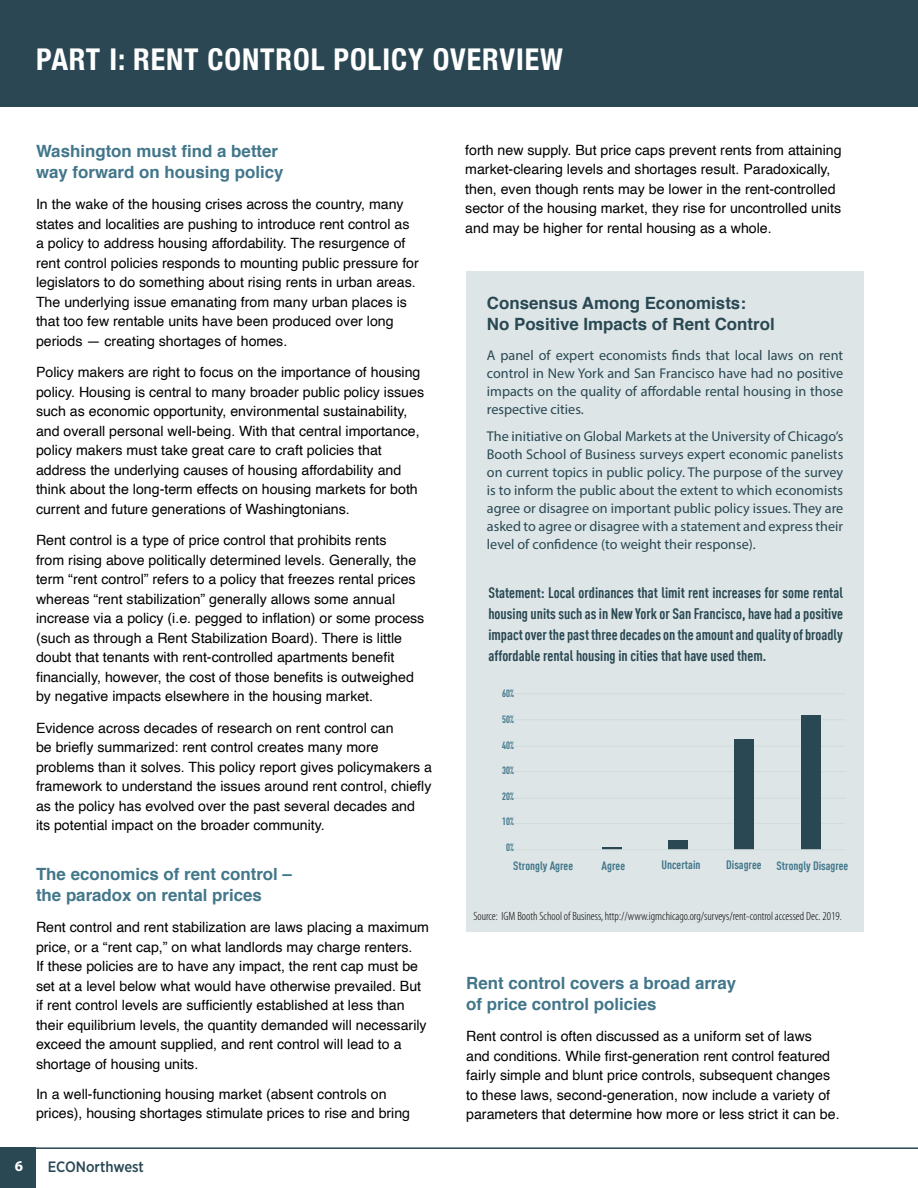
<style>
.page{position:relative;width:918px;height:1188px;background:#fff}
.page>*{position:absolute;margin:0;border:0;box-sizing:border-box;transform-origin:0 0}
.Header_Title{font:700 condensed 30px "Helvetica Neue";letter-spacing:.03em;color:#fff}
.Headlines_withing_text_reg_blue{font:700 16.8px/21px "Helvetica";color:#42768a}
.ES_Headlines_2_-_dark_blue{font:700 16.8px/21px "Helvetica";color:#294853}
.ES_Headlines_2_-_dark_blue-2{font:700 16.8px/21px "Helvetica";color:#42768a}
.t1{font:700 condensed 15px/21px "DIN Offc";color:#294853;text-align:justify}
.t2{font:500 15px "Gotham Narrow";color:#294853}
.t3{font:700 15px "Myriad Pro";color:#fff}
.Body_text{font:14.1px/19.5px "Helvetica";color:#000}
.t4{font:14.1px/18px "Myriad Pro";color:#294853;text-align:justify}
.Footnote{font:300 condensed 12px "Myriad Pro";color:#000}
.t5{font:700 condensed 12px "DIN Offc";color:#42768a}
.t6{font:700 10.5px "DIN Condensed";color:#42768a}
</style>
<div class="page">
<div style="left:0;top:0;width:918px;height:106px;background:#2a4753"></div>
<div style="left:466px;top:272px;width:398px;height:660px;background:#dde5e6"></div>
<hr style="left:513px;top:693px;width:332px;height:1px;background:#d0dbdd">
<hr style="left:513px;top:719px;width:332px;height:1px;background:#d0dbdd">
<hr style="left:513px;top:746px;width:332px;height:1px;background:#d0dbdd">
<hr style="left:513px;top:771px;width:332px;height:1px;background:#d0dbdd">
<hr style="left:513px;top:798px;width:332px;height:1px;background:#d0dbdd">
<hr style="left:513px;top:823px;width:332px;height:1px;background:#d0dbdd">
<div style="left:735px;top:739px;width:19px;height:110px;background:#294853"></div>
<div style="left:801px;top:715px;width:20px;height:135px;background:#294853"></div>
<div style="left:668px;top:840px;width:20px;height:10px;background:#294853"></div>
<hr style="left:602px;top:847px;width:20px;height:2px;background:#294853">
<hr style="left:513px;top:849px;width:332px;height:1px;background:#d0dbdd">
<hr style="left:0;top:1147px;width:918px;height:2px;background:#294853">
<div style="left:0;top:1147px;width:36px;height:41px;background:#294853"></div>
<p class="Header_Title" style="left:36px;top:34px;width:528px">PART I: RENT CONTROL POLICY OVERVIEW</p>
<p class="ES_Headlines_2_-_dark_blue-2" style="left:36px;top:140px;width:249px">Washington must find a better way forward on housing policy</p>
<p class="Body_text" style="left:36px;top:195px;width:384px">In the wake of the housing crises across the country, many states and localities are pushing to introduce rent control as a policy to address housing affordability. The resurgence of rent control policies responds to mounting public pressure for legislators to do something about rising rents in urban areas.<br>The underlying issue emanating from many urban places is that too few rentable units have been produced over long periods — creating shortages of homes.</p>
<p class="Body_text" style="left:36px;top:363px;width:390px">Policy makers are right to focus on the importance of housing policy. Housing is central to many broader public policy issues such as economic opportunity, environmental sustainability, and overall personal well-being. With that central importance, policy makers must take great care to craft policies that address the underlying causes of housing affordability and think about the long-term effects on housing markets for both current and future generations of Washingtonians.</p>
<p class="Body_text" style="left:36px;top:531px;width:390px">Rent control is a type of price control that prohibits rents<br>from rising above politically determined levels. Generally, the term “rent control” refers to a policy that freezes rental prices whereas “rent stabilization” generally allows some annual increase via a policy (i.e. pegged to inflation) or some process (such as through a Rent Stabilization Board). There is little doubt that tenants with rent‐controlled apartments benefit financially, however, the cost of those benefits is outweighed by negative impacts elsewhere in the housing market.</p>
<p class="Body_text" style="left:36px;top:718px;width:397px">Evidence across decades of research on rent control can<br>be briefly summarized: rent control creates many more problems than it solves. This policy report gives policymakers a framework to understand the issues around rent control, chiefly as the policy has evolved over the past several decades and its potential impact on the broader community.</p>
<p class="Headlines_withing_text_reg_blue" style="left:36px;top:863px;width:257px">The economics of rent control – the paradox on rental prices</p>
<p class="Body_text" style="left:36px;top:918px;width:395px">Rent control and rent stabilization are laws placing a maximum price, or a “rent cap,” on what landlords may charge renters.<br>If these policies are to have any impact, the rent cap must be set at a level below what would have otherwise prevailed. But if rent control levels are sufficiently established at less than their equilibrium levels, the quantity demanded will necessarily exceed the amount supplied, and rent control will lead to a shortage of housing units.</p>
<p class="Body_text" style="left:36px;top:1084px;width:376px">In a well-functioning housing market (absent controls on prices), housing shortages stimulate prices to rise and bring</p>
<p class="t3" style="left:15px;top:1156px;width:10px">6</p>
<p class="t2" style="left:48px;top:1157px;width:98px">ECONorthwest</p>
<p class="Body_text" style="left:465px;top:140px;width:378px">forth new supply. But price caps prevent rents from attaining market-clearing levels and shortages result. Paradoxically, then, even though rents may be lower in the rent-controlled sector of the housing market, they rise for uncontrolled units and may be higher for rental housing as a whole.</p>
<p class="ES_Headlines_2_-_dark_blue" style="left:487px;top:293px;width:289px">Consensus Among Economists:<br>No Positive Impacts of Rent Control</p>
<p class="t4" style="left:487px;top:346px;width:358px">A panel of expert economists finds that local laws on rent control in New York and San Francisco have had no positive impacts on the quality of affordable rental housing in those respective cities.</p>
<p class="t4" style="left:487px;top:427px;width:358px">The initiative on Global Markets at the University of Chicago’s Booth School of Business surveys expert economic panelists on current topics in public policy. The purpose of the survey is to inform the public about the extent to which economists agree or disagree on important public policy issues. They are asked to agree or disagree with a statement and express their level of confidence (to weight their response).</p>
<p class="t1" style="left:488px;top:581px;width:356px">Statement: Local ordinances that limit rent increases for some rental housing units such as in New York or San Francisco, have had a positive impact over the past three decades on the amount and quality of broadly affordable rental housing in cities that have used them.</p>
<p class="t6" style="left:502px;top:687px;width:13px">60%</p>
<p class="t6" style="left:502px;top:712px;width:13px">50%</p>
<p class="t6" style="left:502px;top:738px;width:13px">40%</p>
<p class="t6" style="left:502px;top:763px;width:13px">30%</p>
<p class="t6" style="left:502px;top:789px;width:13px">20%</p>
<p class="t6" style="left:502px;top:814px;width:13px">10%</p>
<p class="t6" style="left:506px;top:840px;width:9px">0%</p>
<p class="t5" style="left:513px;top:858px;width:61px">Strongly Agree</p>
<p class="t5" style="left:602px;top:858px;width:25px">Agree</p>
<p class="t5" style="left:661px;top:858px;width:41px">Uncertain</p>
<p class="t5" style="left:726px;top:858px;width:37px">Disagree</p>
<p class="t5" style="left:777px;top:859px;width:73px">Strongly Disagree</p>
<p class="Footnote" style="left:473px;top:908px;width:370px">Source: IGM Booth School of Business, http://www.igmchicago.org/surveys/rent-control accessed Dec. 2019.</p>
<p class="Headlines_withing_text_reg_blue" style="left:466px;top:973px;width:272px">Rent control covers a broad array of price control policies</p>
<p class="Body_text" style="left:466px;top:1027px;width:375px">Rent control is often discussed as a uniform set of laws<br>and conditions. While first-generation rent control featured fairly simple and blunt price controls, subsequent changes to these laws, second-generation, now include a variety of parameters that determine how more or less strict it can be.</p>
</div>
